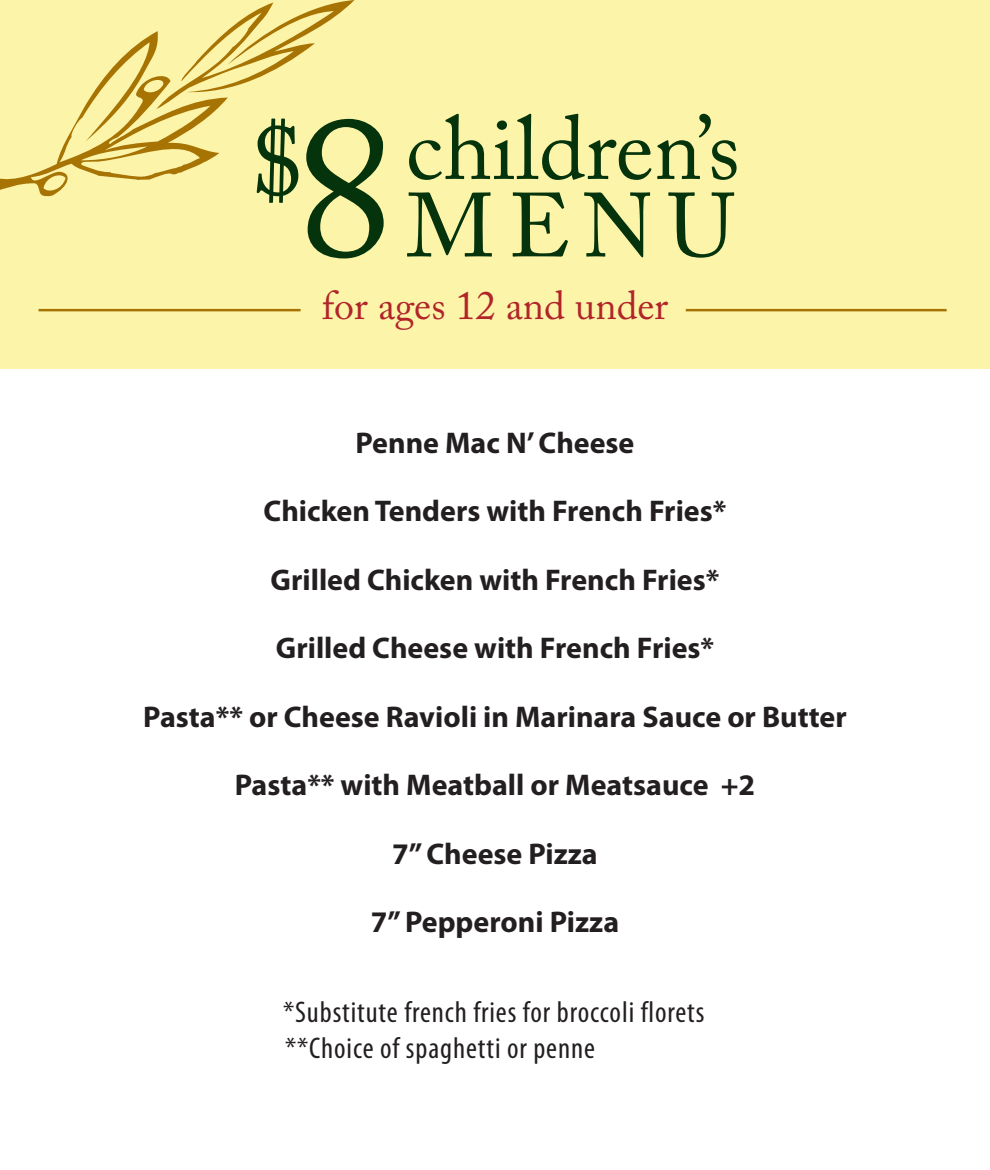
<style>
.page{position:relative;width:990px;height:1170px;background:#fff}
.page>*{position:absolute;margin:0;border:0;box-sizing:border-box;transform-origin:0 0}
.t1{font:112.5px "Adobe Caslon Pro";color:#05330c}
.t2{font:90px "Adobe Caslon Pro";color:#05330c}
.t3{font:40px "Adobe Caslon Pro";color:#b1242a}
.t4{font:700 30px "Myriad Pro";color:#231f20}
.t5{font:condensed 30px "Myriad Pro";letter-spacing:.03em;color:#231f20}
.s1{font-size:200px}
</style>
<div class="page">
<div style="left:0;top:0;width:990px;height:369px;background:#fcf4a9"></div>
<hr style="left:39px;top:309px;width:262px;height:2px;background:#a77404">
<hr style="left:686px;top:309px;width:261px;height:2px;background:#a77404">
<svg style="left:0;top:0;width:355px;height:197px"></svg>
<p class="t1" style="left:249px;top:93px;width:147px">$<span class="s1">8</span></p>
<p class="t2" style="left:406px;top:95px;width:336px">children’s</p>
<p class="t2" style="left:406px;top:173px;width:330px">MENU</p>
<p class="t3" style="left:322px;top:282px;width:348px">for ages 12 and under</p>
<p class="t4" style="left:356px;top:423px;width:280px">Penne Mac N’ Cheese</p>
<p class="t4" style="left:264px;top:492px;width:464px">Chicken Tenders with French Fries*</p>
<p class="t4" style="left:271px;top:560px;width:450px">Grilled Chicken with French Fries*</p>
<p class="t4" style="left:276px;top:629px;width:440px">Grilled Cheese with French Fries*</p>
<p class="t4" style="left:143px;top:697px;width:705px">Pasta** or Cheese Ravioli in Marinara Sauce or Butter</p>
<p class="t4" style="left:235px;top:766px;width:522px">Pasta** with Meatball or Meatsauce +2</p>
<p class="t4" style="left:392px;top:834px;width:207px">7” Cheese Pizza</p>
<p class="t4" style="left:371px;top:903px;width:250px">7’’ Pepperoni Pizza</p>
<p class="t5" style="left:283px;top:994px;width:423px">*Substitute french fries for broccoli florets</p>
<p class="t5" style="left:285px;top:1030px;width:312px">**Choice of spaghetti or penne</p>
</div>
